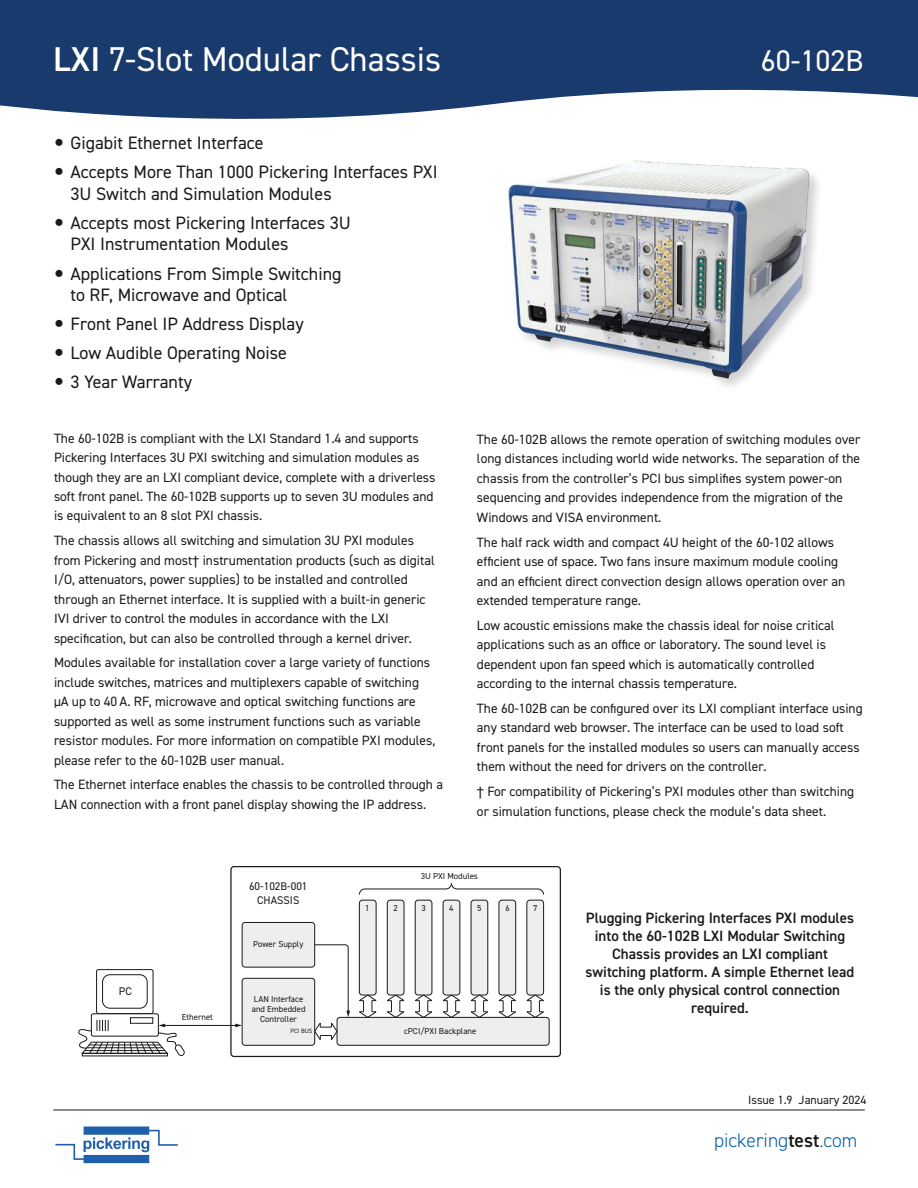
<style>
.page{position:relative;width:918px;height:1188px;background:#fff}
.page>*{position:absolute;margin:0;border:0;box-sizing:border-box;transform-origin:0 0}
.t1{font:34.5px "DIN2014";color:#fff}
.t2{font:30px "DIN2014";color:#fff}
.t3{font:300 19.5px "DIN2014";color:#015ea6}
.t4{font:18px/21.6px "DIN2014";color:#1a1a19}
.Figure_Title{font:600 15px/18px "DIN2014";color:#1a1a19;text-align:center}
.Para{font:13.5px/19.5px "DIN2014";color:#1a1a19}
.Issue_No{font:12px "DIN2014";color:#1a1a19}
.t5{font:11.1px/13.4px "DIN2014";color:#1a1a19;text-align:center}
.t6{font:8.7px/10.4px "DIN2014";color:#1a1a19;text-align:center}
.t7{font:6.15px "DIN2014";color:#1a1a19}
.s1{font-weight:600}
.s2{font-weight:600;color:#1a1a19}
</style>
<div class="page">
<div style="left:96px;top:969px;width:57px;height:45px;border:1px solid #1a1a19;border-radius:2px"></div>
<div style="left:102px;top:974px;width:46px;height:35px;border:1px solid #1a1a19;border-radius:7px"></div>
<div style="left:91px;top:1013px;width:68px;height:23px;border:1px solid #1a1a19;border-radius:2px"></div>
<div style="left:230px;top:866px;width:331px;height:191px;border:1px solid #1a1a19;border-radius:3px"></div>
<div style="left:337px;top:1017px;width:212px;height:28px;background:#edeeee;border-radius:3px"></div>
<div style="left:337px;top:1017px;width:213px;height:29px;border:1px solid #1a1a19;border-radius:3px"></div>
<div style="left:359px;top:900px;width:17px;height:95px;background:#edeeee;border-radius:3px"></div>
<div style="left:359px;top:900px;width:17px;height:95px;border:1px solid #1a1a19;border-radius:3px"></div>
<div style="left:387px;top:900px;width:17px;height:95px;background:#edeeee;border-radius:3px"></div>
<div style="left:387px;top:900px;width:17px;height:95px;border:1px solid #1a1a19;border-radius:3px"></div>
<div style="left:415px;top:900px;width:17px;height:95px;background:#edeeee;border-radius:3px"></div>
<div style="left:415px;top:900px;width:17px;height:95px;border:1px solid #1a1a19;border-radius:3px"></div>
<div style="left:443px;top:900px;width:17px;height:95px;background:#edeeee;border-radius:3px"></div>
<div style="left:443px;top:900px;width:17px;height:95px;border:1px solid #1a1a19;border-radius:3px"></div>
<div style="left:471px;top:900px;width:17px;height:95px;background:#edeeee;border-radius:3px"></div>
<div style="left:471px;top:900px;width:17px;height:95px;border:1px solid #1a1a19;border-radius:3px"></div>
<div style="left:499px;top:900px;width:17px;height:95px;background:#edeeee;border-radius:3px"></div>
<div style="left:499px;top:900px;width:17px;height:95px;border:1px solid #1a1a19;border-radius:3px"></div>
<div style="left:527px;top:900px;width:17px;height:95px;background:#edeeee;border-radius:3px"></div>
<div style="left:527px;top:900px;width:17px;height:95px;border:1px solid #1a1a19;border-radius:3px"></div>
<svg style="left:526px;top:994px;width:18px;height:24px"></svg>
<svg style="left:359px;top:994px;width:18px;height:24px"></svg>
<svg style="left:386px;top:994px;width:19px;height:24px"></svg>
<svg style="left:414px;top:994px;width:19px;height:24px"></svg>
<svg style="left:442px;top:994px;width:19px;height:24px"></svg>
<svg style="left:470px;top:994px;width:19px;height:24px"></svg>
<svg style="left:498px;top:994px;width:19px;height:24px"></svg>
<div style="left:242px;top:978px;width:73px;height:67px;background:#edeeee;border-radius:3px"></div>
<div style="left:242px;top:978px;width:73px;height:68px;border:1px solid #1a1a19;border-radius:3px"></div>
<div style="left:242px;top:922px;width:73px;height:45px;background:#edeeee;border-radius:3px"></div>
<div style="left:242px;top:922px;width:73px;height:45px;border:1px solid #1a1a19;border-radius:3px"></div>
<svg style="left:314px;top:944px;width:36px;height:97px"></svg>
<svg style="left:359px;top:888px;width:7px;height:7px"></svg>
<svg style="left:537px;top:888px;width:7px;height:7px"></svg>
<hr style="left:365px;top:889px;width:81px;height:1px;background:#1a1a19">
<hr style="left:457px;top:889px;width:81px;height:1px;background:#1a1a19">
<svg style="left:445px;top:883px;width:13px;height:7px"></svg>
<hr style="left:164px;top:1025px;width:73px;height:1px;background:#1a1a19">
<svg style="left:235px;top:1024px;width:7px;height:3px"></svg>
<div style="left:130px;top:1017px;width:23px;height:7px;border:1px solid #1a1a19"></div>
<svg style="left:78px;top:1020px;width:107px;height:37px"></svg>
<img style="left:508px;top:160px;width:310px;height:226px">
<svg style="left:0;top:80px;width:918px;height:39px;fill:#193a6c"></svg>
<svg style="left:55px;top:1127px;width:123px;height:36px"></svg>
<hr style="left:53px;top:1110px;width:812px;height:1px;background:#1a1a19">
<div style="left:0;top:0;width:918px;height:80px;background:#193a6c"></div>
<h1 class="t1" style="left:53px;top:38px;width:389px"><span class="s1">LXI</span> 7-Slot Modular Chassis</h1>
<h2 class="t2" style="left:761px;top:42px;width:104px">60-102B</h2>
<p class="t4" style="left:71px;top:132px;width:195px">Gigabit Ethernet Interface</p>
<p class="t4" style="left:71px;top:161px;width:369px">Accepts More Than 1000 Pickering Interfaces PXI<br>3U Switch and Simulation Modules</p>
<p class="t4" style="left:71px;top:211px;width:282px">Accepts most Pickering Interfaces 3U<br>PXI Instrumentation Modules</p>
<p class="t4" style="left:71px;top:262px;width:273px">Applications From Simple Switching to RF, Microwave and Optical</p>
<p class="t4" style="left:71px;top:313px;width:235px">Front Panel IP Address Display</p>
<p class="t4" style="left:71px;top:342px;width:218px">Low Audible Operating Noise</p>
<p class="t4" style="left:71px;top:371px;width:123px">3 Year Warranty</p>
<p class="Para" style="left:54px;top:428px;width:383px">The 60-102B is compliant with the LXI Standard 1.4 and supports Pickering Interfaces 3U PXI switching and simulation modules as though they are an LXI compliant device, complete with a driverless soft front panel. The 60-102B supports up to seven 3U modules and is equivalent to an 8 slot PXI chassis.</p>
<p class="Para" style="left:54px;top:531px;width:382px">The chassis allows all switching and simulation 3U PXI modules from Pickering and most† instrumentation products (such as digital I/O, attenuators, power supplies) to be installed and controlled through an Ethernet interface. It is supplied with a built-in generic IVI driver to control the modules in accordance with the LXI specification, but can also be controlled through a kernel driver.</p>
<p class="Para" style="left:54px;top:653px;width:383px">Modules available for installation cover a large variety of functions include switches, matrices and multiplexers capable of switching µA up to 40 A. RF, microwave and optical switching functions are supported as well as some instrument functions such as variable resistor modules. For more information on compatible PXI modules, please refer to the 60-102B user manual.</p>
<p class="Para" style="left:54px;top:775px;width:391px">The Ethernet interface enables the chassis to be controlled through a<br>LAN connection with a front panel display showing the IP address.</p>
<p class="Para" style="left:477px;top:429px;width:385px">The 60-102B allows the remote operation of switching modules over long distances including world wide networks. The separation of the chassis from the controller’s PCI bus simplifies system power-on sequencing and provides independence from the migration of the Windows and VISA environment.</p>
<p class="Para" style="left:477px;top:532px;width:370px">The half rack width and compact 4U height of the 60-102 allows efficient use of space. Two fans insure maximum module cooling and an efficient direct convection design allows operation over an extended temperature range.</p>
<p class="Para" style="left:477px;top:615px;width:359px">Low acoustic emissions make the chassis ideal for noise critical applications such as an office or laboratory. The sound level is dependent upon fan speed which is automatically controlled according to the internal chassis temperature.</p>
<p class="Para" style="left:477px;top:698px;width:387px">The 60-102B can be configured over its LXI compliant interface using any standard web browser. The interface can be used to load soft front panels for the installed modules so users can manually access them without the need for drivers on the controller.</p>
<p class="Para" style="left:477px;top:781px;width:379px">† For compatibility of Pickering’s PXI modules other than switching or simulation functions, please check the module’s data sheet.</p>
<p class="t5" style="left:119px;top:984px;width:15px">PC</p>
<p class="t6" style="left:182px;top:1012px;width:33px">Ethernet</p>
<p class="t5" style="left:249px;top:880px;width:60px">60-102B-001<br>CHASSIS</p>
<p class="t6" style="left:253px;top:939px;width:52px">Power Supply</p>
<p class="t6" style="left:252px;top:993px;width:55px">LAN Interface and Embedded<br>Controller</p>
<p class="t7" style="left:291px;top:1027px;width:23px">PCI BUS</p>
<p class="t6" style="left:421px;top:871px;width:59px">3U PXI Modules</p>
<p class="t6" style="left:365px;top:902px;width:6px">1</p>
<p class="t6" style="left:394px;top:902px;width:6px">2</p>
<p class="t6" style="left:421px;top:902px;width:6px">3</p>
<p class="t6" style="left:449px;top:902px;width:6px">4</p>
<p class="t6" style="left:477px;top:902px;width:6px">5</p>
<p class="t6" style="left:505px;top:902px;width:6px">6</p>
<p class="t6" style="left:533px;top:902px;width:6px">7</p>
<p class="t6" style="left:404px;top:1026px;width:74px">cPCI/PXI Backplane</p>
<p class="Figure_Title" style="left:586px;top:908px;width:270px">Plugging Pickering Interfaces PXI modules into the 60-102B LXI Modular Switching Chassis provides an LXI compliant switching platform. A simple Ethernet lead is the only physical control connection required.</p>
<p class="Issue_No" style="left:748px;top:1092px;width:120px">Issue 1.9 January 2024</p>
<h3 class="t3" style="left:714px;top:1129px;width:145px">pickering<span class="s2">test</span>.com</h3>
</div>
